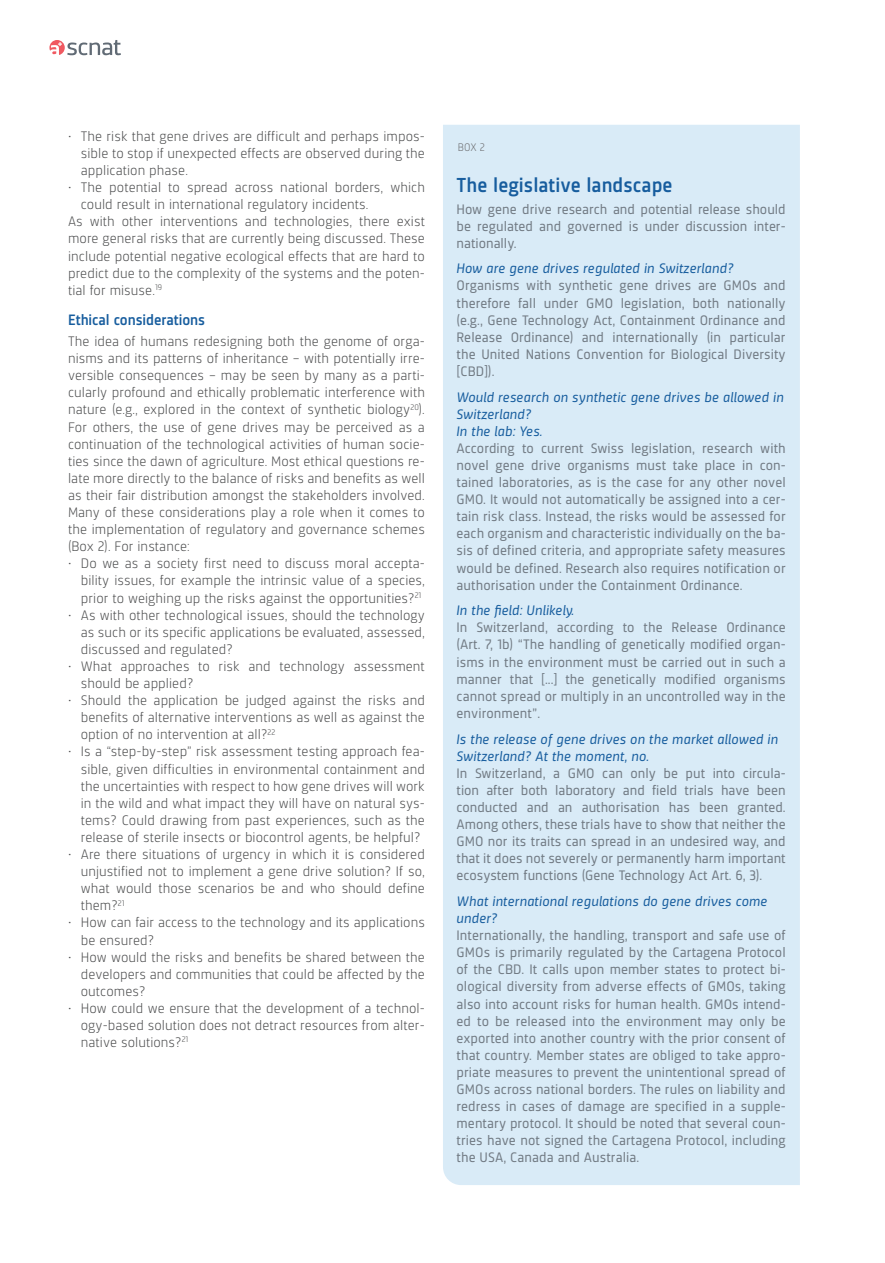
<style>
.page{position:relative;width:885px;height:1263px;background:#fff}
.page>*{position:absolute;margin:0;border:0;box-sizing:border-box;transform-origin:0 0}
.t1{font:500 21px "Sinews Sans Pro";letter-spacing:.005em;color:#175d9e}
.t2{font:500 15.6px "Sinews Sans Pro";letter-spacing:-.005em;color:#175d9e}
.t3{font:300 14.25px/17.1px "Sinews Sans Pro";letter-spacing:.005em;color:#4b4c4d;text-align:justify;scale:1.04 1}
.t4{font:14.25px/17.1px "Sinews Sans Pro";letter-spacing:.005em;color:#727b84;text-align:justify;scale:1.04 1}
.t5{font:italic 14.25px/17.1px "Sinews Sans Pro";letter-spacing:.005em;color:#175d9e;scale:1.04 1}
.t6{font:300 11.4px "Sinews Sans Pro";color:#69696c}
</style>
<div class="page">
<div style="left:443px;top:125px;width:356px;height:1060px;background:#d9ebf7"></div>
<svg style="left:49px;top:40px;width:72px;height:15px"></svg>
<p class="t3" style="left:81px;top:128px;width:332px;text-indent:-13px">• The risk that gene drives are difficult and perhaps impos&shy;sible to stop if unexpected effects are observed during the application phase.</p>
<p class="t3" style="left:68px;top:179px;width:344px">• The potential to spread across national borders, which</p>
<p class="t3" style="left:81px;top:196px;width:278px">could result in international regulatory incidents.</p>
<p class="t3" style="left:68px;top:213px;width:344px">As with other interventions and technologies, there exist</p>
<p class="t3" style="left:68px;top:230px;width:344px">more general risks that are currently being discussed. These</p>
<p class="t3" style="left:68px;top:247px;width:344px">include potential negative ecological effects that are hard to</p>
<p class="t3" style="left:68px;top:264px;width:344px">predict due to the complexity of the systems and the poten-</p>
<p class="t3" style="left:68px;top:281px;width:92px">tial for misuse.<sup>19</sup></p>
<p class="t2" style="left:68px;top:311px;width:138px">Ethical considerations</p>
<p class="t3" style="left:68px;top:333px;width:344px">The idea of humans redesigning both the genome of orga&shy;nisms and its patterns of inheritance – with potentially irre&shy;versible consequences – may be seen by many as a parti&shy;cularly profound and ethically problematic interference with nature (e.g., explored in the context of synthetic biology<sup>20</sup>).<br>For others, the use of gene drives may be perceived as a continuation of the technological activities of human socie&shy;ties since the dawn of agriculture. Most ethical questions re&shy;late more directly to the balance of risks and benefits as well as their fair distribution amongst the stakeholders involved.<br>Many of these considerations play a role when it comes to the implementation of regulatory and governance schemes (Box 2). For instance:</p>
<p class="t3" style="left:81px;top:555px;width:332px;text-indent:-13px">• Do we as a society first need to discuss moral accepta&shy;bility issues, for example the intrinsic value of a species, prior to weighing up the risks against the opportunities?<sup>21</sup></p>
<p class="t3" style="left:81px;top:606px;width:332px;text-indent:-13px">• As with other technological issues, should the technology as such or its specific applications be evaluated, assessed, discussed and regulated?</p>
<p class="t3" style="left:81px;top:658px;width:332px;text-indent:-13px">• What approaches to risk and technology assessment should be applied?</p>
<p class="t3" style="left:81px;top:692px;width:332px;text-indent:-13px">• Should the application be judged against the risks and benefits of alternative interventions as well as against the option of no intervention at all?<sup>22</sup></p>
<p class="t3" style="left:81px;top:743px;width:332px;text-indent:-13px">• Is a “step-by-step” risk assessment testing approach fea&shy;sible, given difficulties in environmental containment and the uncertainties with respect to how gene drives will work in the wild and what impact they will have on natural sys&shy;tems? Could drawing from past experiences, such as the release of sterile insects or biocontrol agents, be helpful?</p>
<p class="t3" style="left:81px;top:846px;width:332px;text-indent:-13px">• Are there situations of urgency in which it is considered unjustified not to implement a gene drive solution? If so, what would those scenarios be and who should define them?<sup>21</sup></p>
<p class="t3" style="left:81px;top:914px;width:332px;text-indent:-13px">• How can fair access to the technology and its applications be ensured?</p>
<p class="t3" style="left:81px;top:948px;width:332px;text-indent:-13px">• How would the risks and benefits be shared between the developers and communities that could be affected by the outcomes?</p>
<p class="t3" style="left:81px;top:1000px;width:332px;text-indent:-13px">• How could we ensure that the development of a technol&shy;ogy-based solution does not detract resources from alter&shy;native solutions?<sup>21</sup></p>
<p class="t6" style="left:458px;top:140px;width:29px">BOX 2</p>
<h1 class="t1" style="left:456px;top:174px;width:217px">The legislative landscape</h1>
<p class="t4" style="left:456px;top:200px;width:318px">How gene drive research and potential release should be regulated and governed is under discussion inter&shy;nationally.</p>
<p class="t5" style="left:456px;top:260px;width:268px">How are gene drives regulated in Switzerland?</p>
<p class="t4" style="left:456px;top:277px;width:318px">Organisms with synthetic gene drives are GMOs and therefore fall under GMO legislation, both nationally (e.g., Gene Technology Act, Containment Ordinance and Release Ordinance) and internationally (in particular the United Nations Convention for Biological Diversity [CBD]).</p>
<p class="t5" style="left:456px;top:388px;width:316px">Would research on synthetic gene drives be allowed in<br>Switzerland?<br>In the lab: Yes.</p>
<p class="t4" style="left:456px;top:440px;width:318px">According to current Swiss legislation, research with novel gene drive organisms must take place in con&shy;tained laboratories, as is the case for any other novel GMO. It would not automatically be assigned into a cer&shy;tain risk class. Instead, the risks would be assessed for each organism and characteristic individually on the ba&shy;sis of defined criteria, and appropriate safety measures would be defined. Research also requires notification or authorisation under the Containment Ordinance.</p>
<p class="t5" style="left:456px;top:602px;width:115px">In the field: Unlikely.</p>
<p class="t4" style="left:456px;top:619px;width:318px">In Switzerland, according to the Release Ordinance (Art. 7, 1b) “The handling of genetically modified organ&shy;isms in the environment must be carried out in such a manner that [...] the genetically modified organisms cannot spread or multiply in an uncontrolled way in the environment”.</p>
<p class="t5" style="left:456px;top:730px;width:311px">Is the release of gene drives on the market allowed in<br>Switzerland? At the moment, no.</p>
<p class="t4" style="left:456px;top:764px;width:318px">In Switzerland, a GMO can only be put into circula&shy;tion after both laboratory and field trials have been conducted and an authorisation has been granted.<br>Among others, these trials have to show that neither the GMO nor its traits can spread in an undesired way, and that it does not severely or permanently harm important ecosystem functions (Gene Technology Act Art. 6, 3).</p>
<p class="t5" style="left:456px;top:893px;width:300px">What international regulations do gene drives come under?</p>
<p class="t4" style="left:456px;top:927px;width:318px">Internationally, the handling, transport and safe use of GMOs is primarily regulated by the Cartagena Protocol of the CBD. It calls upon member states to protect bi&shy;ological diversity from adverse effects of GMOs, taking also into account risks for human health. GMOs intend&shy;ed to be released into the environment may only be exported into another country with the prior consent of that country. Member states are obliged to take appro&shy;priate measures to prevent the unintentional spread of GMOs across national borders. The rules on liability and redress in cases of damage are specified in a supple&shy;mentary protocol. It should be noted that several coun&shy;tries have not signed the Cartagena Protocol, including the USA, Canada and Australia.</p>
</div>
